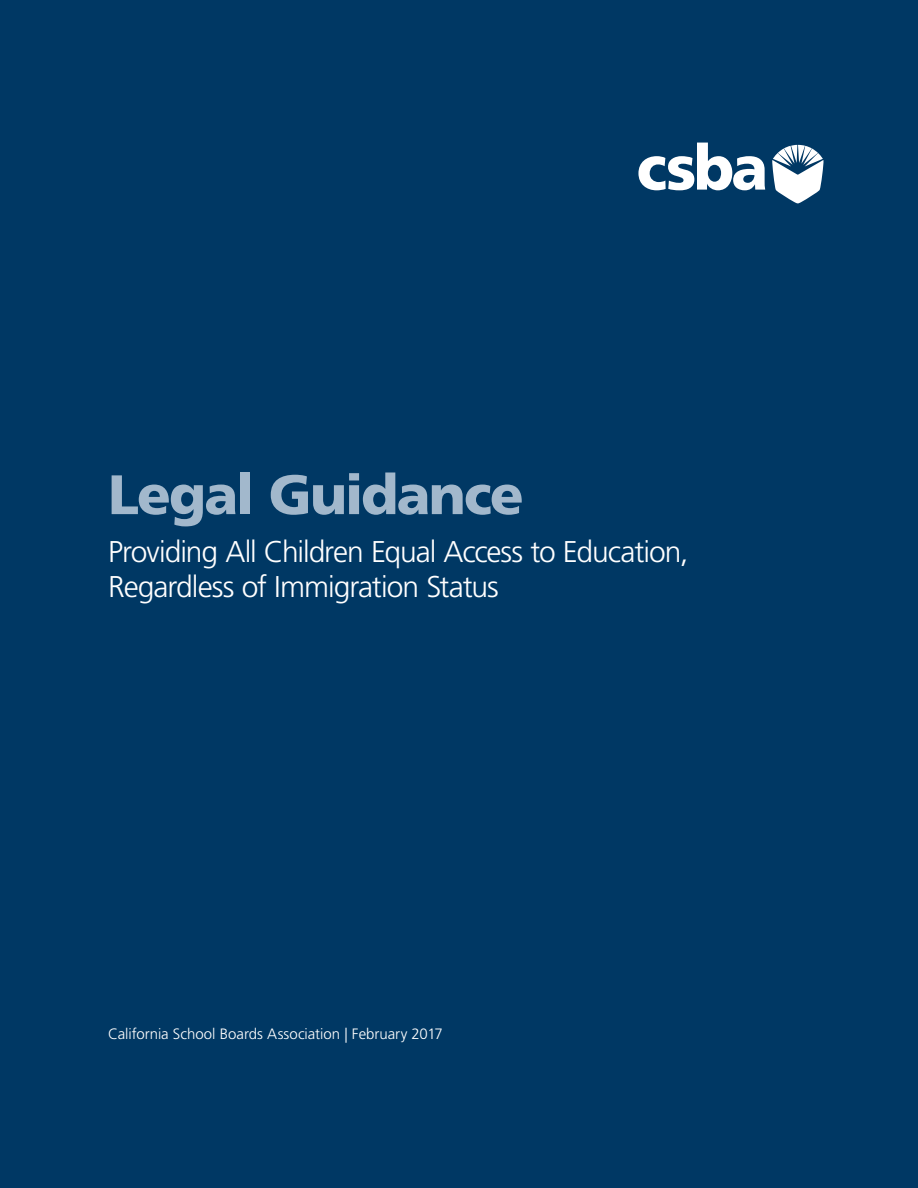
<style>
.page{position:relative;width:918px;height:1188px;background:#003864}
.page>*{position:absolute;margin:0;border:0;box-sizing:border-box;transform-origin:0 0}
.Body{font:900 55.5px "Frutiger LT Std";letter-spacing:-.035em;color:#a2b8cc}
.Body-2{font:300 30px/34.5px "Frutiger LT Std";letter-spacing:-.035em;color:#fff}
.Body-3{font:300 15px "Frutiger LT Std";color:#fff}
</style>
<div class="page">
<svg style="left:638px;top:143px;width:127px;height:47px"></svg>
<svg style="left:772px;top:145px;width:52px;height:59px"></svg>
<p class="Body" style="left:108px;top:461px;width:417px">Legal Guidance</p>
<p class="Body-2" style="left:108px;top:535px;width:582px">Providing All Children Equal Access to Education,<br>Regardless of Immigration Status</p>
<p class="Body-3" style="left:108px;top:1026px;width:336px">California School Boards Association | February 2017</p>
</div>
